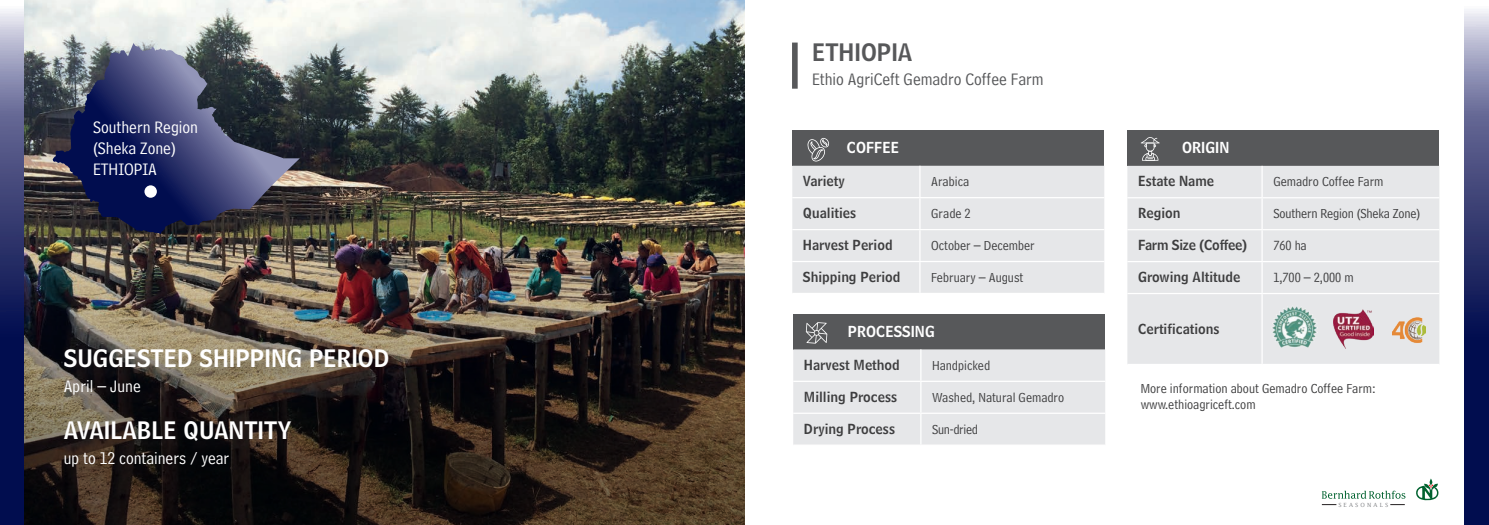
<style>
.page{position:relative;width:1489px;height:525px;background:#fff}
.page>*{position:absolute;margin:0;border:0;box-sizing:border-box;transform-origin:0 0}
.t1{font:23.75px "Bell Centennial Std Name Num";color:#fff}
.t2{font:23.75px "Bell Centennial Std Name Num";color:#57585a}
.t3{font:17.5px/21px "Bell Centennial Std Address";color:#fff}
.t4{font:17.5px "Bell Centennial Std Address";color:#57585a}
.t5{font:15px "Bell Centennial Std Name Num";color:#fff}
.t6{font:13.75px/16.5px "Bell Centennial Std Address";color:#3e3e3f}
.t7{font:13.75px "Bell Centennial Std Name Num";color:#3e3e3f}
.t8{font:13.75px "Bell Centennial Std Name Num";letter-spacing:-.02em;color:#3e3e3f}
.t9{font:13.75px "Bell Centennial Std Address";letter-spacing:-.02em;color:#3e3e3f}
.t10{font:5.62px "Lucida";letter-spacing:.375em;color:#808285}
</style>
<div class="page">
<svg style="left:0;top:0;width:25px;height:524px;background:#3d4375"></svg>
<img style="left:25px;top:0;width:719px;height:524px">
<svg style="left:53px;top:45px;width:80px;height:144px;background:#343c62"></svg>
<div style="left:67px;top:351px;width:337px;height:32px;background:#231f20;opacity:.3"></div>
<div style="left:67px;top:423px;width:239px;height:33px;background:#231f20;opacity:.3"></div>
<div style="left:67px;top:382px;width:88px;height:28px;background:#231f20;opacity:.3"></div>
<div style="left:67px;top:454px;width:177px;height:28px;background:#231f20;opacity:.3"></div>
<div style="left:144px;top:185px;width:13px;height:13px;background:#fff;border-radius:50%"></div>
<svg style="left:1464px;top:9px;width:24px;height:515px;background:#384075"></svg>
<div style="left:792px;top:43px;width:5px;height:46px;background:#57585a"></div>
<div style="left:1127px;top:130px;width:312px;height:36px;background:#57585a"></div>
<div style="left:1127px;top:166px;width:312px;height:197px;background:#e6e7e9"></div>
<hr style="left:1261px;top:166px;width:1px;height:31px;background:#fff">
<hr style="left:1127px;top:197px;width:134px;height:1px;background:#fff">
<hr style="left:1261px;top:197px;width:178px;height:1px;background:#fff">
<hr style="left:1261px;top:198px;width:1px;height:31px;background:#fff">
<hr style="left:1127px;top:229px;width:134px;height:1px;background:#fff">
<hr style="left:1261px;top:229px;width:178px;height:1px;background:#fff">
<hr style="left:1261px;top:230px;width:1px;height:31px;background:#fff">
<hr style="left:1127px;top:261px;width:134px;height:1px;background:#fff">
<hr style="left:1261px;top:261px;width:178px;height:1px;background:#fff">
<hr style="left:1261px;top:262px;width:1px;height:31px;background:#fff">
<hr style="left:1127px;top:293px;width:134px;height:1px;background:#fff">
<hr style="left:1261px;top:293px;width:178px;height:1px;background:#fff">
<hr style="left:1261px;top:294px;width:1px;height:69px;background:#fff">
<svg style="left:1140px;top:137px;width:19px;height:24px"></svg>
<div style="left:792px;top:130px;width:312px;height:36px;background:#57585a"></div>
<div style="left:792px;top:166px;width:312px;height:126px;background:#e6e7e9"></div>
<hr style="left:919px;top:166px;width:1px;height:31px;background:#fff">
<hr style="left:792px;top:197px;width:127px;height:1px;background:#fff">
<hr style="left:919px;top:197px;width:185px;height:1px;background:#fff">
<hr style="left:919px;top:198px;width:1px;height:31px;background:#fff">
<hr style="left:792px;top:229px;width:127px;height:1px;background:#fff">
<hr style="left:919px;top:229px;width:185px;height:1px;background:#fff">
<hr style="left:919px;top:230px;width:1px;height:31px;background:#fff">
<hr style="left:792px;top:261px;width:127px;height:1px;background:#fff">
<hr style="left:919px;top:261px;width:185px;height:1px;background:#fff">
<hr style="left:919px;top:262px;width:1px;height:30px;background:#fff">
<svg style="left:807px;top:138px;width:22px;height:23px"></svg>
<div style="left:793px;top:314px;width:312px;height:35px;background:#57585a"></div>
<div style="left:793px;top:349px;width:312px;height:95px;background:#e6e7e9"></div>
<hr style="left:920px;top:349px;width:1px;height:31px;background:#fff">
<hr style="left:793px;top:380px;width:127px;height:2px;background:#fff">
<hr style="left:920px;top:380px;width:185px;height:2px;background:#fff">
<hr style="left:920px;top:382px;width:1px;height:30px;background:#fff">
<hr style="left:793px;top:412px;width:127px;height:1px;background:#fff">
<hr style="left:920px;top:412px;width:185px;height:1px;background:#fff">
<hr style="left:920px;top:413px;width:1px;height:31px;background:#fff">
<svg style="left:805px;top:322px;width:22px;height:21px"></svg>
<img style="left:1270px;top:305px;width:47px;height:42px">
<img style="left:1333px;top:309px;width:40px;height:39px">
<img style="left:1392px;top:314px;width:32px;height:32px">
<svg style="left:1416px;top:478px;width:22px;height:22px"></svg>
<svg style="left:1322px;top:490px;width:83px;height:8px"></svg>
<svg style="left:1321px;top:504px;width:15px;height:1px"></svg>
<svg style="left:1390px;top:504px;width:14px;height:1px"></svg>
<p class="t3" style="left:93px;top:117px;width:106px">Southern Region (Sheka Zone)<br>ETHIOPIA</p>
<h1 class="t1" style="left:64px;top:343px;width:327px">SUGGESTED SHIPPING PERIOD</h1>
<p class="t3" style="left:64px;top:376px;width:79px">April – June</p>
<h1 class="t1" style="left:64px;top:415px;width:229px">AVAILABLE QUANTITY</h1>
<p class="t3" style="left:64px;top:447px;width:167px">up to 12 containers / year</p>
<h1 class="t2" style="left:812px;top:37px;width:102px">ETHIOPIA</h1>
<p class="t4" style="left:812px;top:69px;width:233px">Ethio AgriCeft Gemadro Coffee Farm</p>
<p class="t5" style="left:846px;top:138px;width:54px">COFFEE</p>
<p class="t7" style="left:803px;top:172px;width:43px">Variety</p>
<p class="t6" style="left:931px;top:173px;width:39px">Arabica</p>
<p class="t7" style="left:803px;top:204px;width:55px">Qualities</p>
<p class="t6" style="left:931px;top:205px;width:41px">Grade 2</p>
<p class="t7" style="left:802px;top:236px;width:91px">Harvest Period</p>
<p class="t6" style="left:931px;top:237px;width:105px">October – December</p>
<p class="t7" style="left:802px;top:268px;width:99px">Shipping Period</p>
<p class="t6" style="left:931px;top:269px;width:94px">February – August</p>
<p class="t5" style="left:847px;top:321px;width:88px">PROCESSING</p>
<p class="t7" style="left:803px;top:356px;width:97px">Harvest Method</p>
<p class="t6" style="left:932px;top:357px;width:60px">Handpicked</p>
<p class="t7" style="left:803px;top:388px;width:95px">Milling Process</p>
<p class="t6" style="left:932px;top:389px;width:134px">Washed, Natural Gemadro</p>
<p class="t7" style="left:803px;top:420px;width:93px">Drying Process</p>
<p class="t9" style="left:932px;top:421px;width:47px">Sun-dried</p>
<p class="t5" style="left:1181px;top:138px;width:49px">ORIGIN</p>
<p class="t7" style="left:1137px;top:173px;width:78px">Estate Name</p>
<p class="t6" style="left:1273px;top:173px;width:112px">Gemadro Coffee Farm</p>
<p class="t7" style="left:1137px;top:204px;width:44px">Region</p>
<p class="t6" style="left:1273px;top:205px;width:148px">Southern Region (Sheka Zone)</p>
<p class="t8" style="left:1137px;top:236px;width:111px">Farm Size (Coffee)</p>
<p class="t6" style="left:1273px;top:237px;width:35px">760 ha</p>
<p class="t7" style="left:1137px;top:268px;width:104px">Growing Altitude</p>
<p class="t6" style="left:1273px;top:269px;width:82px">1,700 – 2,000 m</p>
<p class="t7" style="left:1137px;top:320px;width:83px">Certifications</p>
<p class="t6" style="left:1140px;top:380px;width:236px">More information about Gemadro Coffee Farm: www.ethioagriceft.com</p>
<p class="t10" style="left:1338px;top:500px;width:51px">SEASONALS</p>
</div>
